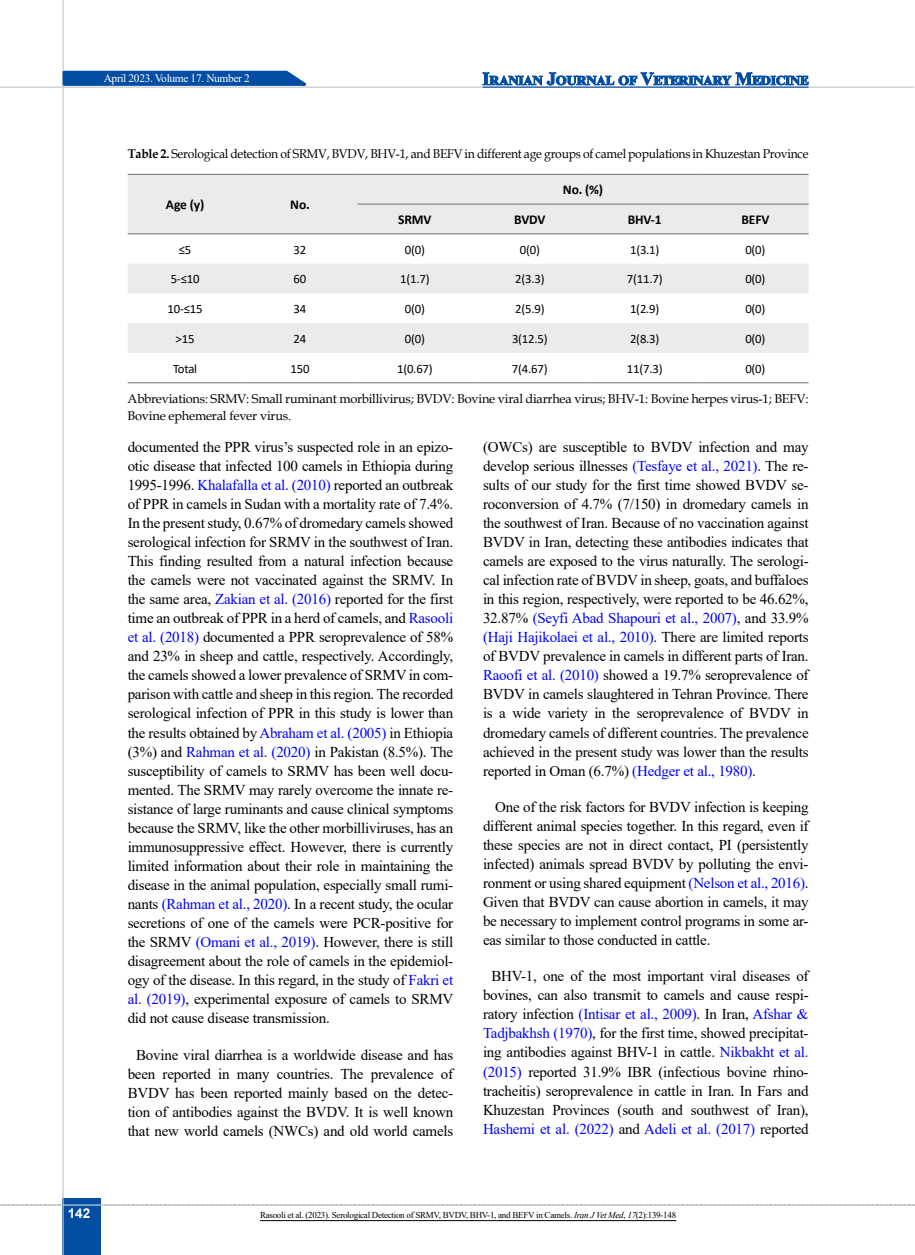
<style>
.page{position:relative;width:915px;height:1255px;background:#fff}
.page>*{position:absolute;margin:0;border:0;box-sizing:border-box;transform-origin:0 0}
.t1{font:15px/19px "Times New Roman";letter-spacing:-.015em;color:#000;text-align:justify}
.t2{font:700 13.5px "Calibri";letter-spacing:-.01em;color:#000}
.t3{font:700 13.5px "Arial";color:#fff}
.t4{font:12.75px "Calibri";letter-spacing:-.015em;color:#000}
.t5{font:12.75px/16.5px "Book Antiqua";letter-spacing:-.015em;color:#000}
.t6{font:12.75px "Book Antiqua";letter-spacing:-.015em;color:#000;scale:.95 1}
.t7{font:11.4px "Times New Roman";letter-spacing:-.03em;color:#fff}
.t8{font:9px "Times New Roman";letter-spacing:-.03em;color:#000}
.s1{font-weight:700}
.s2{color:#00f}
.s3{font-style:italic}
</style>
<div class="page">
<svg style="left:0;top:1204px;width:915px;height:1px"></svg>
<div style="left:63px;top:1198px;width:38px;height:56px;background:#034da2"></div>
<hr style="left:62px;top:0;width:2px;height:1254px;background:#c2c4c6">
<hr style="left:63px;top:1204px;width:38px;height:1px;background:#ebebec">
<svg style="left:61px;top:69px;width:253px;height:18px;background:#3771b4"></svg>
<hr style="left:0;top:87px;width:913px;height:1px;background:#c2c4c6">
<svg style="left:482px;top:72px;width:326px;height:14px"></svg>
<hr style="left:482px;top:87px;width:326px;height:1px;background:#034da2">
<svg style="left:128px;top:175px;width:680px;height:178px;fill:#ebebec"></svg>
<hr style="left:128px;top:382px;width:114px;height:1px;background:#6d6e71">
<hr style="left:242px;top:382px;width:115px;height:1px;background:#6d6e71">
<hr style="left:357px;top:382px;width:115px;height:1px;background:#6d6e71">
<hr style="left:472px;top:382px;width:115px;height:1px;background:#6d6e71">
<hr style="left:587px;top:382px;width:115px;height:1px;background:#6d6e71">
<hr style="left:702px;top:382px;width:106px;height:1px;background:#6d6e71">
<hr style="left:128px;top:174px;width:114px;height:1px;background:#6d6e71">
<hr style="left:242px;top:174px;width:115px;height:1px;background:#6d6e71">
<hr style="left:357px;top:174px;width:115px;height:1px;background:#6d6e71">
<hr style="left:472px;top:174px;width:115px;height:1px;background:#6d6e71">
<hr style="left:587px;top:174px;width:115px;height:1px;background:#6d6e71">
<hr style="left:702px;top:174px;width:106px;height:1px;background:#6d6e71">
<hr style="left:357px;top:204px;width:115px;height:1px;background:#6d6e71">
<hr style="left:472px;top:204px;width:115px;height:1px;background:#6d6e71">
<hr style="left:587px;top:204px;width:115px;height:1px;background:#6d6e71">
<hr style="left:702px;top:204px;width:106px;height:1px;background:#6d6e71">
<hr style="left:128px;top:233px;width:114px;height:1px;background:#6d6e71">
<hr style="left:242px;top:233px;width:115px;height:1px;background:#6d6e71">
<hr style="left:357px;top:233px;width:115px;height:1px;background:#6d6e71">
<hr style="left:472px;top:233px;width:115px;height:1px;background:#6d6e71">
<hr style="left:587px;top:233px;width:115px;height:1px;background:#6d6e71">
<hr style="left:702px;top:233px;width:106px;height:1px;background:#6d6e71">
<hr style="left:260px;top:1220px;width:416px;height:1px;background:#000">
<p class="t7" style="left:104px;top:70px;width:148px">April 2023. Volume 17. Number 2</p>
<p class="t6" style="left:128px;top:145px;width:718px"><span class="s1">Table 2.</span> Serological detection of SRMV, BVDV, BHV-1, and BEFV in different age groups of camel populations in Khuzestan Province</p>
<p class="t2" style="left:166px;top:195px;width:40px">Age (y)</p>
<p class="t2" style="left:290px;top:195px;width:21px">No.</p>
<p class="t2" style="left:562px;top:180px;width:42px">No. (%)</p>
<p class="t2" style="left:398px;top:210px;width:35px">SRMV</p>
<p class="t2" style="left:514px;top:210px;width:33px">BVDV</p>
<p class="t2" style="left:627px;top:210px;width:35px">BHV-1</p>
<p class="t2" style="left:741px;top:210px;width:29px">BEFV</p>
<p class="t4" style="left:179px;top:240px;width:14px">≤5</p>
<p class="t4" style="left:293px;top:240px;width:14px">32</p>
<p class="t4" style="left:405px;top:240px;width:22px">0(0)</p>
<p class="t4" style="left:519px;top:240px;width:22px">0(0)</p>
<p class="t4" style="left:629px;top:240px;width:31px">1(3.1)</p>
<p class="t4" style="left:745px;top:240px;width:22px">0(0)</p>
<p class="t4" style="left:171px;top:270px;width:30px">5-≤10</p>
<p class="t4" style="left:293px;top:270px;width:14px">60</p>
<p class="t4" style="left:400px;top:270px;width:31px">1(1.7)</p>
<p class="t4" style="left:515px;top:270px;width:31px">2(3.3)</p>
<p class="t4" style="left:626px;top:270px;width:37px">7(11.7)</p>
<p class="t4" style="left:745px;top:270px;width:22px">0(0)</p>
<p class="t4" style="left:167px;top:300px;width:37px">10-≤15</p>
<p class="t4" style="left:293px;top:300px;width:14px">34</p>
<p class="t4" style="left:405px;top:300px;width:22px">0(0)</p>
<p class="t4" style="left:515px;top:300px;width:31px">2(5.9)</p>
<p class="t4" style="left:629px;top:300px;width:31px">1(2.9)</p>
<p class="t4" style="left:745px;top:300px;width:22px">0(0)</p>
<p class="t4" style="left:176px;top:330px;width:20px">&gt;15</p>
<p class="t4" style="left:293px;top:330px;width:14px">24</p>
<p class="t4" style="left:405px;top:330px;width:22px">0(0)</p>
<p class="t4" style="left:512px;top:330px;width:37px">3(12.5)</p>
<p class="t4" style="left:629px;top:330px;width:31px">2(8.3)</p>
<p class="t4" style="left:745px;top:330px;width:22px">0(0)</p>
<p class="t4" style="left:173px;top:359px;width:26px">Total</p>
<p class="t4" style="left:290px;top:359px;width:21px">150</p>
<p class="t4" style="left:397px;top:359px;width:37px">1(0.67)</p>
<p class="t4" style="left:512px;top:359px;width:37px">7(4.67)</p>
<p class="t4" style="left:626px;top:359px;width:37px">11(7.3)</p>
<p class="t4" style="left:745px;top:359px;width:22px">0(0)</p>
<p class="t5" style="left:128px;top:390px;width:682px">Abbreviations: SRMV: Small ruminant morbillivirus; BVDV: Bovine viral diarrhea virus; BHV-1: Bovine herpes virus-1; BEFV:<br>Bovine ephemeral fever virus.</p>
<p class="t1" style="left:128px;top:436px;width:327px">documented the PPR virus’s suspected role in an epizo&shy;otic disease that infected 100 camels in Ethiopia during 1995-1996. <span class="s2">Khalafalla et al. (2010)</span> reported an outbreak of PPR in camels in Sudan with a mortality rate of 7.4%.<br>In the present study, 0.67% of dromedary camels showed serological infection for SRMV in the southwest of Iran.<br>This finding resulted from a natural infection because the camels were not vaccinated against the SRMV. In the same area, <span class="s2">Zakian et al. (2016)</span> reported for the first time an outbreak of PPR in a herd of camels, and <span class="s2">Rasooli et al. (2018)</span> documented a PPR seroprevalence of 58% and 23% in sheep and cattle, respectively. Accordingly, the camels showed a lower prevalence of SRMV in com&shy;parison with cattle and sheep in this region. The recorded serological infection of PPR in this study is lower than the results obtained by <span class="s2">Abraham et al. (2005)</span> in Ethiopia (3%) and <span class="s2">Rahman et al. (2020)</span> in Pakistan (8.5%). The susceptibility of camels to SRMV has been well docu&shy;mented. The SRMV may rarely overcome the innate re&shy;sistance of large ruminants and cause clinical symptoms because the SRMV, like the other morbilliviruses, has an immunosuppressive effect. However, there is currently limited information about their role in maintaining the disease in the animal population, especially small rumi&shy;nants <span class="s2">(Rahman et al., 2020)</span>. In a recent study, the ocular secretions of one of the camels were PCR-positive for the SRMV <span class="s2">(Omani et al., 2019)</span>. However, there is still disagreement about the role of camels in the epidemiol&shy;ogy of the disease. In this regard, in the study of <span class="s2">Fakri et al. (2019)</span>, experimental exposure of camels to SRMV did not cause disease transmission.</p>
<p class="t1" style="left:128px;top:1044px;width:327px;text-align:center">Bovine viral diarrhea is a worldwide disease and has been reported in many countries. The prevalence of BVDV has been reported mainly based on the detec&shy;tion of antibodies against the BVDV. It is well known that new world camels (NWCs) and old world camels</p>
<p class="t1" style="left:483px;top:436px;width:327px">(OWCs) are susceptible to BVDV infection and may develop serious illnesses <span class="s2">(Tesfaye et al., 2021)</span>. The re&shy;sults of our study for the first time showed BVDV se&shy;roconversion of 4.7% (7/150) in dromedary camels in the southwest of Iran. Because of no vaccination against BVDV in Iran, detecting these antibodies indicates that camels are exposed to the virus naturally. The serologi&shy;cal infection rate of BVDV in sheep, goats, and buffaloes in this region, respectively, were reported to be 46.62%, 32.87% <span class="s2">(Seyfi Abad Shapouri et al., 2007)</span>, and 33.9% <span class="s2">(Haji Hajikolaei et al., 2010)</span>. There are limited reports of BVDV prevalence in camels in different parts of Iran.<br><span class="s2">Raoofi et al. (2010)</span> showed a 19.7% seroprevalence of BVDV in camels slaughtered in Tehran Province. There is a wide variety in the seroprevalence of BVDV in dromedary camels of different countries. The prevalence achieved in the present study was lower than the results reported in Oman (6.7%) <span class="s2">(Hedger et al., 1980)</span>.</p>
<p class="t1" style="left:483px;top:796px;width:327px;text-indent:12px">One of the risk factors for BVDV infection is keeping different animal species together. In this regard, even if these species are not in direct contact, PI (persistently infected) animals spread BVDV by polluting the envi&shy;ronment or using shared equipment <span class="s2">(Nelson et al., 2016)</span>.<br>Given that BVDV can cause abortion in camels, it may be necessary to implement control programs in some ar&shy;eas similar to those conducted in cattle.</p>
<p class="t1" style="left:483px;top:966px;width:327px;text-align:center">BHV-1, one of the most important viral diseases of bovines, can also transmit to camels and cause respi&shy;ratory infection <span class="s2">(Intisar et al., 2009)</span>. In Iran, <span class="s2">Afshar &amp; Tadjbakhsh (1970)</span>, for the first time, showed precipitat&shy;ing antibodies against BHV-1 in cattle. <span class="s2">Nikbakht et al. (2015)</span> reported 31.9% IBR (infectious bovine rhino&shy;tracheitis) seroprevalence in cattle in Iran. In Fars and Khuzestan Provinces (south and southwest of Iran), <span class="s2">Hashemi et al. (2022)</span> and <span class="s2">Adeli et al. (2017)</span> reported</p>
<p class="t3" style="left:68px;top:1203px;width:24px">142</p>
<p class="t8" style="left:260px;top:1208px;width:417px">Rasooli et al. (2023). Serological Detection of SRMV, BVDV, BHV-1, and BEFV in Camels. <span class="s3">Iran J Vet Med</span>, <span class="s3">17</span>(2):139-148</p>
</div>
